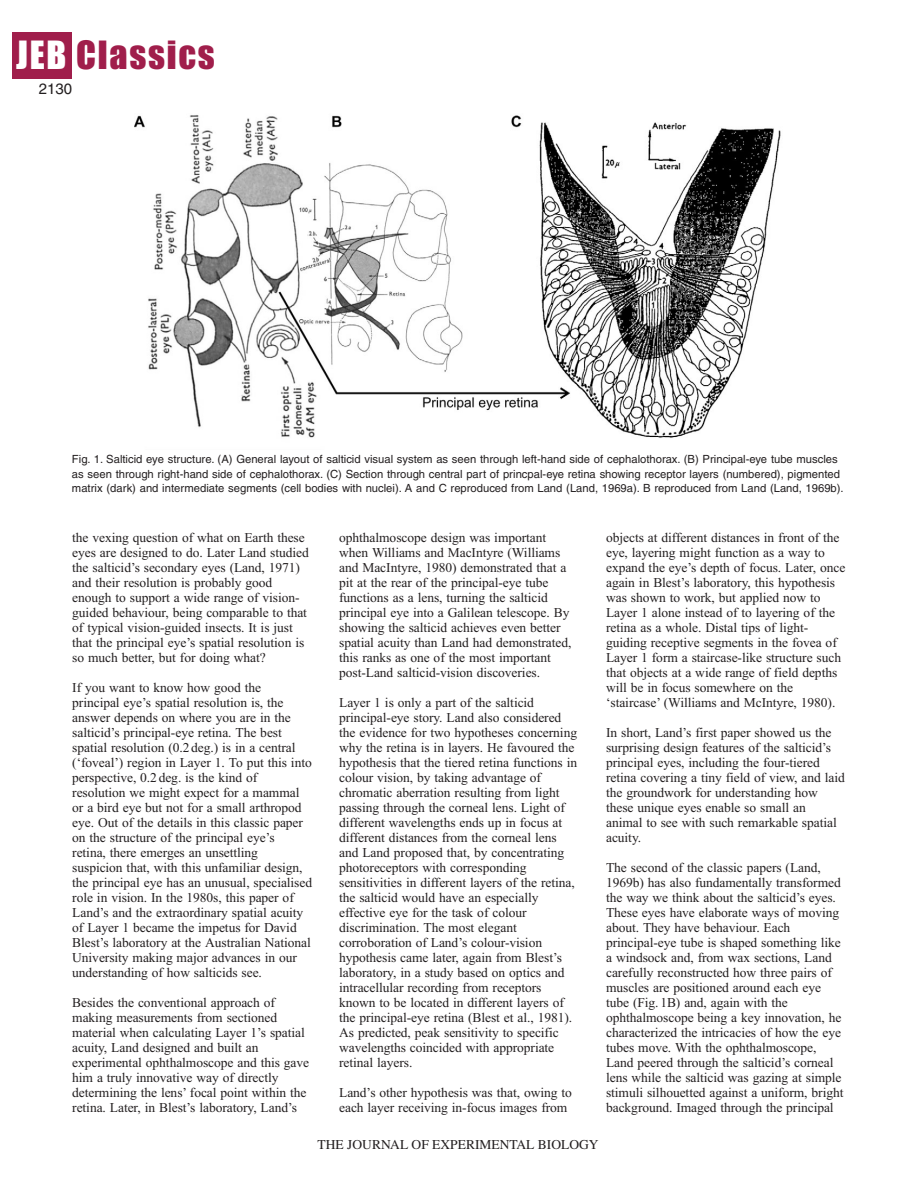
<style>
.page{position:relative;width:918px;height:1188px;background:#fff}
.page>*{position:absolute;margin:0;border:0;box-sizing:border-box;transform-origin:0 0}
.t1{font:36px "Impact";letter-spacing:.05em;color:#a01e4b}
.t2{font:15px "Helvetica";color:#231f20}
.t3{font:13.5px/15px "Times New Roman";letter-spacing:-.005em;color:#231f20}
.t4{font:13.5px "Times";color:#231f20}
.t5{font:11.25px/14.2px "Helvetica";color:#231f20}
.s1{color:#fff}
</style>
<div class="page">
<div style="left:12px;top:32px;width:60px;height:46px;background:#a01e4b"></div>
<img style="left:135px;top:115px;width:646px;height:323px">
<h1 class="t1" style="left:16px;top:44px;width:200px"><span class="s1">JEB</span> Classics</h1>
<p class="t2" style="left:39px;top:84px;width:35px">2130</p>
<p class="t5" style="left:72px;top:453px;width:773px">Fig. 1. Salticid eye structure. (A) General layout of salticid visual system as seen through left-hand side of cephalothorax. (B) Principal-eye tube muscles as seen through right-hand side of cephalothorax. (C) Section through central part of princpal-eye retina showing receptor layers (numbered), pigmented matrix (dark) and intermediate segments (cell bodies with nuclei). A and C reproduced from Land (Land, 1969a). B reproduced from Land (Land, 1969b).</p>
<p class="t3" style="left:72px;top:532px;width:238px">the vexing question of what on Earth these eyes are designed to do. Later Land studied the salticid’s secondary eyes (Land, 1971) and their resolution is probably good enough to support a wide range of vision&shy;guided behaviour, being comparable to that of typical vision-guided insects. It is just that the principal eye’s spatial resolution is so much better, but for doing what?</p>
<p class="t3" style="left:72px;top:682px;width:241px">If you want to know how good the<br>principal eye’s spatial resolution is, the answer depends on where you are in the salticid’s principal-eye retina. The best spatial resolution (0.2deg.) is in a central (‘foveal’) region in Layer 1. To put this into perspective, 0.2deg. is the kind of resolution we might expect for a mammal or a bird eye but not for a small arthropod eye. Out of the details in this classic paper on the structure of the principal eye’s<br>retina, there emerges an unsettling<br>suspicion that, with this unfamiliar design, the principal eye has an unusual, specialised role in vision. In the 1980s, this paper of Land’s and the extraordinary spatial acuity of Layer 1 became the impetus for David Blest’s laboratory at the Australian National University making major advances in our understanding of how salticids see.</p>
<p class="t3" style="left:72px;top:996px;width:238px">Besides the conventional approach of making measurements from sectioned material when calculating Layer 1’s spatial acuity, Land designed and built an experimental ophthalmoscope and this gave him a truly innovative way of directly determining the lens’ focal point within the retina. Later, in Blest’s laboratory, Land’s</p>
<p class="t3" style="left:339px;top:531px;width:234px">ophthalmoscope design was important when Williams and MacIntyre (Williams and MacIntyre, 1980) demonstrated that a pit at the rear of the principal-eye tube functions as a lens, turning the salticid principal eye into a Galilean telescope. By showing the salticid achieves even better spatial acuity than Land had demonstrated, this ranks as one of the most important post-Land salticid-vision discoveries.</p>
<p class="t3" style="left:339px;top:696px;width:239px">Layer 1 is only a part of the salticid principal-eye story. Land also considered the evidence for two hypotheses concerning why the retina is in layers. He favoured the hypothesis that the tiered retina functions in colour vision, by taking advantage of chromatic aberration resulting from light passing through the corneal lens. Light of different wavelengths ends up in focus at different distances from the corneal lens and Land proposed that, by concentrating photoreceptors with corresponding sensitivities in different layers of the retina, the salticid would have an especially effective eye for the task of colour discrimination. The most elegant corroboration of Land’s colour-vision hypothesis came later, again from Blest’s laboratory, in a study based on optics and intracellular recording from receptors known to be located in different layers of the principal-eye retina (Blest et al., 1981).<br>As predicted, peak sensitivity to specific wavelengths coincided with appropriate retinal layers.</p>
<p class="t3" style="left:339px;top:1086px;width:234px">Land’s other hypothesis was that, owing to each layer receiving in-focus images from</p>
<p class="t3" style="left:606px;top:531px;width:241px">objects at different distances in front of the eye, layering might function as a way to expand the eye’s depth of focus. Later, once again in Blest’s laboratory, this hypothesis was shown to work, but applied now to Layer 1 alone instead of to layering of the retina as a whole. Distal tips of light&shy;guiding receptive segments in the fovea of Layer 1 form a staircase-like structure such that objects at a wide range of field depths will be in focus somewhere on the ‘staircase’ (Williams and McIntyre, 1980).</p>
<p class="t3" style="left:606px;top:726px;width:240px">In short, Land’s first paper showed us the surprising design features of the salticid’s principal eyes, including the four-tiered retina covering a tiny field of view, and laid the groundwork for understanding how these unique eyes enable so small an animal to see with such remarkable spatial acuity.</p>
<p class="t3" style="left:606px;top:861px;width:239px">The second of the classic papers (Land, 1969b) has also fundamentally transformed the way we think about the salticid’s eyes.<br>These eyes have elaborate ways of moving about. They have behaviour. Each principal-eye tube is shaped something like a windsock and, from wax sections, Land carefully reconstructed how three pairs of muscles are positioned around each eye tube (Fig.1B) and, again with the ophthalmoscope being a key innovation, he characterized the intricacies of how the eye tubes move. With the ophthalmoscope, Land peered through the salticid’s corneal lens while the salticid was gazing at simple stimuli silhouetted against a uniform, bright background. Imaged through the principal</p>
<p class="t4" style="left:318px;top:1137px;width:282px">THE JOURNAL OF EXPERIMENTAL BIOLOGY</p>
</div>
